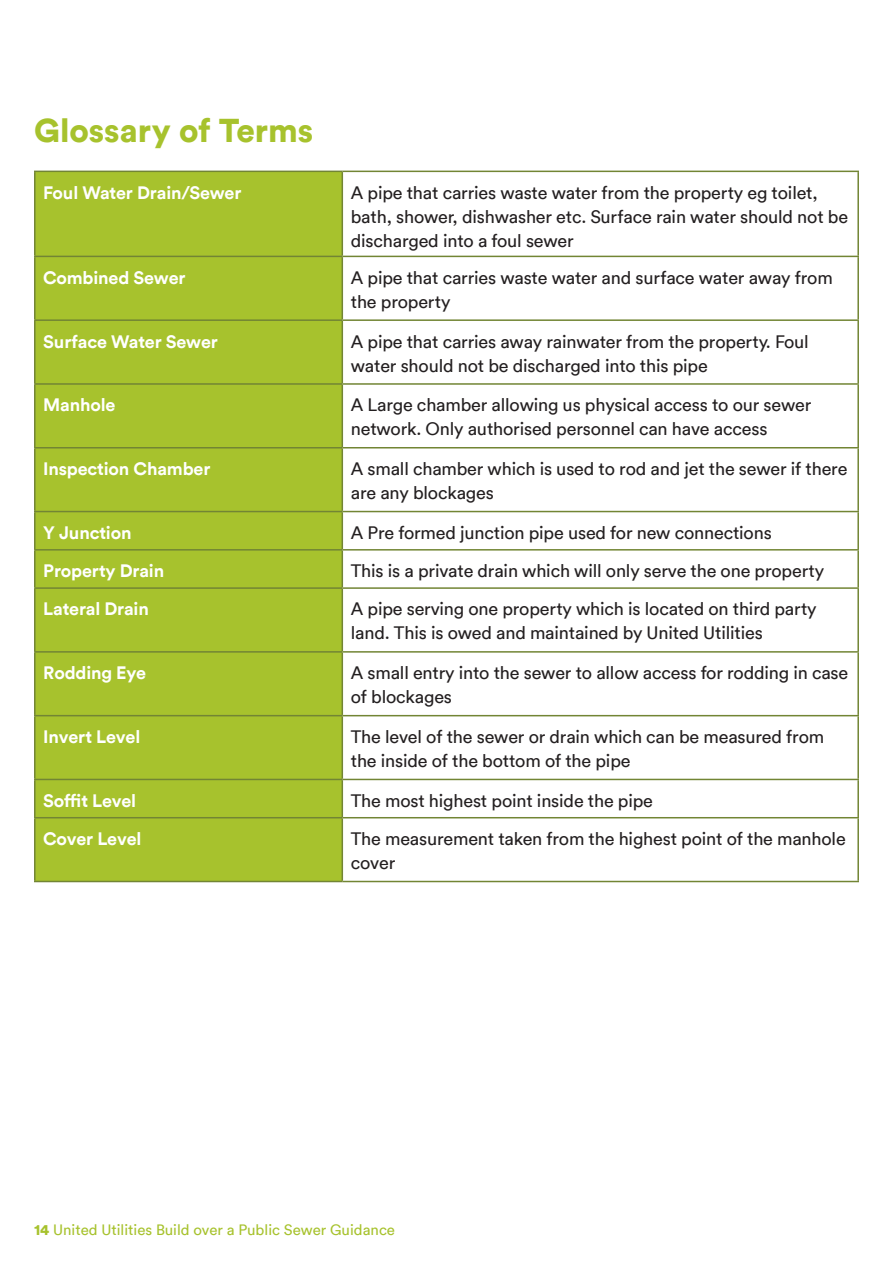
<style>
.page{position:relative;width:893px;height:1263px;background:#fff}
.page>*{position:absolute;margin:0;border:0;box-sizing:border-box;transform-origin:0 0}
.Main_headers{font:900 33px "Circular TT";color:#a7c22d}
.Body_Txt{font:18px/24px "Circular TT";letter-spacing:-.01em;color:#231f20}
.Body_Txt-2{font:700 18px "Circular TT";letter-spacing:-.01em;color:#fff}
.t1{font:15px "Circular TT";color:#a7c22d}
.s1{font-weight:900}
</style>
<div class="page">
<div style="left:36px;top:172px;width:306px;height:709px;background:#a7c22d"></div>
<hr style="left:342px;top:171px;width:517px;height:1px;background:#728534">
<hr style="left:857px;top:172px;width:2px;height:84px;background:#728534">
<hr style="left:342px;top:256px;width:517px;height:1px;background:#728534">
<hr style="left:857px;top:257px;width:2px;height:62px;background:#728534">
<hr style="left:857px;top:321px;width:2px;height:62px;background:#728534">
<hr style="left:857px;top:385px;width:2px;height:62px;background:#728534">
<hr style="left:857px;top:448px;width:2px;height:63px;background:#728534">
<hr style="left:857px;top:512px;width:2px;height:37px;background:#728534">
<hr style="left:857px;top:551px;width:2px;height:36px;background:#728534">
<hr style="left:857px;top:589px;width:2px;height:62px;background:#728534">
<hr style="left:857px;top:653px;width:2px;height:62px;background:#728534">
<hr style="left:857px;top:716px;width:2px;height:63px;background:#728534">
<hr style="left:857px;top:780px;width:2px;height:37px;background:#728534">
<hr style="left:342px;top:319px;width:517px;height:2px;background:#728534">
<hr style="left:342px;top:383px;width:517px;height:2px;background:#728534">
<hr style="left:342px;top:447px;width:517px;height:1px;background:#728534">
<hr style="left:342px;top:511px;width:517px;height:1px;background:#728534">
<hr style="left:342px;top:549px;width:517px;height:2px;background:#728534">
<hr style="left:342px;top:587px;width:517px;height:2px;background:#728534">
<hr style="left:342px;top:651px;width:517px;height:2px;background:#728534">
<hr style="left:342px;top:715px;width:517px;height:1px;background:#728534">
<hr style="left:342px;top:779px;width:517px;height:1px;background:#728534">
<hr style="left:342px;top:817px;width:517px;height:1px;background:#728534">
<hr style="left:857px;top:818px;width:2px;height:63px;background:#728534">
<hr style="left:342px;top:881px;width:517px;height:1px;background:#728534">
<hr style="left:34px;top:171px;width:308px;height:1px;background:#728534">
<hr style="left:34px;top:172px;width:2px;height:84px;background:#728534">
<hr style="left:342px;top:172px;width:1px;height:84px;background:#728534">
<hr style="left:34px;top:256px;width:308px;height:1px;background:#728534">
<hr style="left:34px;top:257px;width:2px;height:62px;background:#728534">
<hr style="left:342px;top:257px;width:1px;height:62px;background:#728534">
<hr style="left:34px;top:319px;width:308px;height:2px;background:#728534">
<hr style="left:34px;top:321px;width:2px;height:62px;background:#728534">
<hr style="left:342px;top:321px;width:1px;height:62px;background:#728534">
<hr style="left:34px;top:383px;width:308px;height:2px;background:#728534">
<hr style="left:34px;top:385px;width:2px;height:62px;background:#728534">
<hr style="left:342px;top:385px;width:1px;height:62px;background:#728534">
<hr style="left:34px;top:447px;width:308px;height:1px;background:#728534">
<hr style="left:34px;top:448px;width:2px;height:63px;background:#728534">
<hr style="left:342px;top:448px;width:1px;height:63px;background:#728534">
<hr style="left:34px;top:511px;width:308px;height:1px;background:#728534">
<hr style="left:34px;top:512px;width:2px;height:37px;background:#728534">
<hr style="left:342px;top:512px;width:1px;height:37px;background:#728534">
<hr style="left:34px;top:549px;width:308px;height:2px;background:#728534">
<hr style="left:34px;top:551px;width:2px;height:36px;background:#728534">
<hr style="left:342px;top:551px;width:1px;height:36px;background:#728534">
<hr style="left:34px;top:587px;width:308px;height:2px;background:#728534">
<hr style="left:34px;top:589px;width:2px;height:62px;background:#728534">
<hr style="left:342px;top:589px;width:1px;height:62px;background:#728534">
<hr style="left:34px;top:651px;width:308px;height:2px;background:#728534">
<hr style="left:34px;top:653px;width:2px;height:62px;background:#728534">
<hr style="left:342px;top:653px;width:1px;height:62px;background:#728534">
<hr style="left:34px;top:715px;width:308px;height:1px;background:#728534">
<hr style="left:34px;top:716px;width:2px;height:63px;background:#728534">
<hr style="left:342px;top:716px;width:1px;height:63px;background:#728534">
<hr style="left:34px;top:779px;width:308px;height:1px;background:#728534">
<hr style="left:34px;top:780px;width:2px;height:37px;background:#728534">
<hr style="left:342px;top:780px;width:1px;height:37px;background:#728534">
<hr style="left:34px;top:817px;width:308px;height:1px;background:#728534">
<hr style="left:34px;top:818px;width:2px;height:63px;background:#728534">
<hr style="left:342px;top:818px;width:1px;height:63px;background:#728534">
<hr style="left:34px;top:881px;width:308px;height:1px;background:#728534">
<p class="Main_headers" style="left:34px;top:108px;width:281px">Glossary of Terms</p>
<p class="Body_Txt-2" style="left:43px;top:181px;width:200px">Foul Water Drain/Sewer</p>
<p class="Body_Txt" style="left:351px;top:180px;width:499px">A pipe that carries waste water from the property eg toilet, bath, shower, dishwasher etc. Surface rain water should not be discharged into a foul sewer</p>
<p class="Body_Txt-2" style="left:43px;top:266px;width:144px">Combined Sewer</p>
<p class="Body_Txt" style="left:351px;top:265px;width:483px">A pipe that carries waste water and surface water away from the property</p>
<p class="Body_Txt-2" style="left:43px;top:330px;width:176px">Surface Water Sewer</p>
<p class="Body_Txt" style="left:351px;top:329px;width:460px">A pipe that carries away rainwater from the property. Foul water should not be discharged into this pipe</p>
<p class="Body_Txt-2" style="left:43px;top:393px;width:74px">Manhole</p>
<p class="Body_Txt" style="left:351px;top:393px;width:462px">A Large chamber allowing us physical access to our sewer network. Only authorised personnel can have access</p>
<p class="Body_Txt-2" style="left:43px;top:457px;width:169px">Inspection Chamber</p>
<p class="Body_Txt" style="left:351px;top:456px;width:498px">A small chamber which is used to rod and jet the sewer if there are any blockages</p>
<p class="Body_Txt-2" style="left:43px;top:521px;width:90px">Y Junction</p>
<p class="Body_Txt" style="left:351px;top:520px;width:422px">A Pre formed junction pipe used for new connections</p>
<p class="Body_Txt-2" style="left:43px;top:559px;width:122px">Property Drain</p>
<p class="Body_Txt" style="left:351px;top:559px;width:475px">This is a private drain which will only serve the one property</p>
<p class="Body_Txt-2" style="left:43px;top:597px;width:107px">Lateral Drain</p>
<p class="Body_Txt" style="left:351px;top:597px;width:467px">A pipe serving one property which is located on third party land. This is owed and maintained by United Utilities</p>
<p class="Body_Txt-2" style="left:43px;top:661px;width:104px">Rodding Eye</p>
<p class="Body_Txt" style="left:351px;top:661px;width:499px">A small entry into the sewer to allow access for rodding in case of blockages</p>
<p class="Body_Txt-2" style="left:43px;top:725px;width:99px">Invert Level</p>
<p class="Body_Txt" style="left:351px;top:724px;width:475px">The level of the sewer or drain which can be measured from the inside of the bottom of the pipe</p>
<p class="Body_Txt-2" style="left:43px;top:789px;width:94px">Soffit Level</p>
<p class="Body_Txt" style="left:351px;top:788px;width:304px">The most highest point inside the pipe</p>
<p class="Body_Txt-2" style="left:43px;top:827px;width:100px">Cover Level</p>
<p class="Body_Txt" style="left:351px;top:826px;width:496px">The measurement taken from the highest point of the manhole cover</p>
<p class="t1" style="left:34px;top:1221px;width:363px"><span class="s1">14</span> United Utilities Build over a Public Sewer Guidance</p>
</div>
